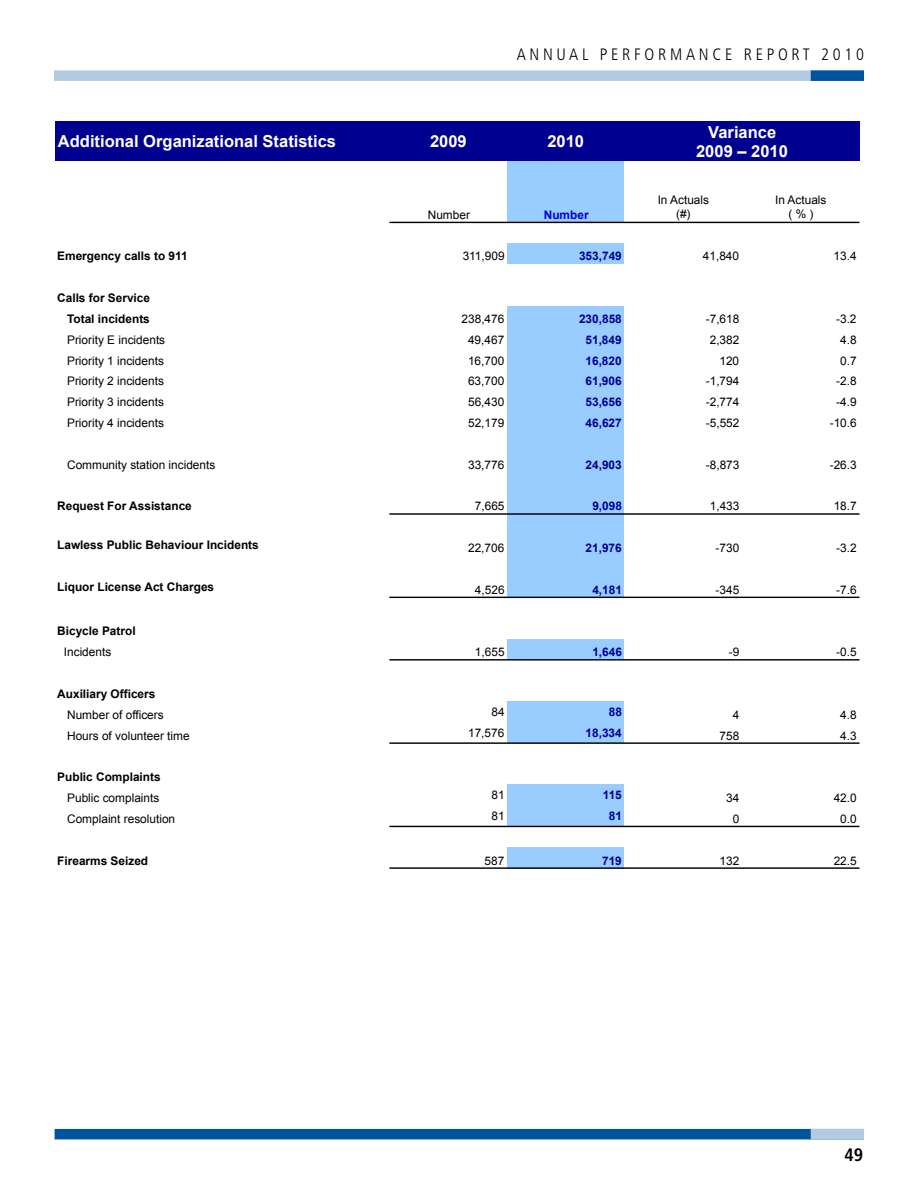
<style>
.page{position:relative;width:918px;height:1188px;background:#fff}
.page>*{position:absolute;margin:0;border:0;box-sizing:border-box;transform-origin:0 0}
.t1{font:700 condensed 18px "Frutiger";color:#000}
.t2{font:700 16.5px/19.4px "Arial";color:#fff;text-align:center}
.t3{font:300 condensed 16.5px "Frutiger";letter-spacing:.225em;color:#000}
.t4{font:11.85px/14.7px "Arial";color:#000;text-align:center}
.t5{font:700 11.85px/20.9px "Arial";color:#000;text-align:right}
.t6{font:700 11.85px "Arial";color:#000090}
.t7{font:700 11.85px "Arial";color:#0000d4}
</style>
<div class="page">
<div style="left:54px;top:70px;width:810px;height:11px;background:#b3cbe2"></div>
<div style="left:811px;top:70px;width:53px;height:11px;background:#00539f"></div>
<div style="left:55px;top:1129px;width:809px;height:10px;background:#00539f"></div>
<div style="left:811px;top:1129px;width:53px;height:10px;background:#b3cbe2"></div>
<div style="left:55px;top:121px;width:805px;height:41px;background:#000090"></div>
<div style="left:55px;top:161px;width:452px;height:62px;background:#fff"></div>
<div style="left:507px;top:161px;width:118px;height:62px;background:#9cf"></div>
<div style="left:624px;top:161px;width:236px;height:62px;background:#fff"></div>
<div style="left:507px;top:243px;width:118px;height:21px;background:#9cf"></div>
<div style="left:624px;top:243px;width:236px;height:21px;background:#fff"></div>
<div style="left:507px;top:306px;width:118px;height:292px;background:#9cf"></div>
<div style="left:624px;top:306px;width:236px;height:292px;background:#fff"></div>
<div style="left:507px;top:639px;width:118px;height:21px;background:#9cf"></div>
<div style="left:624px;top:639px;width:236px;height:21px;background:#fff"></div>
<div style="left:507px;top:701px;width:118px;height:42px;background:#9cf"></div>
<div style="left:624px;top:701px;width:236px;height:42px;background:#fff"></div>
<div style="left:507px;top:785px;width:118px;height:42px;background:#9cf"></div>
<div style="left:624px;top:785px;width:236px;height:42px;background:#fff"></div>
<div style="left:507px;top:847px;width:118px;height:21px;background:#9cf"></div>
<div style="left:624px;top:847px;width:236px;height:21px;background:#fff"></div>
<hr style="left:389px;top:222px;width:471px;height:1px;background:#000">
<hr style="left:389px;top:513px;width:471px;height:2px;background:#000">
<hr style="left:389px;top:597px;width:471px;height:1px;background:#000">
<hr style="left:389px;top:659px;width:471px;height:2px;background:#000">
<hr style="left:389px;top:742px;width:471px;height:2px;background:#000">
<hr style="left:389px;top:826px;width:471px;height:1px;background:#000">
<hr style="left:389px;top:867px;width:471px;height:2px;background:#000">
<h2 class="t3" style="left:517px;top:45px;width:349px">ANNUAL PERFORMANCE REPORT 2010</h2>
<h2 class="t2" style="left:58px;top:132px;width:280px">Additional Organizational Statistics</h2>
<h2 class="t2" style="left:430px;top:132px;width:38px">2009</h2>
<h2 class="t2" style="left:547px;top:132px;width:38px">2010</h2>
<p class="t4" style="left:428px;top:207px;width:44px">Number</p>
<p class="t7" style="left:544px;top:207px;width:46px">Number</p>
<h2 class="t2" style="left:696px;top:123px;width:93px">Variance<br>2009 – 2010</h2>
<p class="t4" style="left:658px;top:192px;width:53px">In Actuals (#)</p>
<p class="t4" style="left:775px;top:192px;width:53px">In Actuals ( % )</p>
<p class="t5" style="left:57px;top:246px;width:132px">Emergency calls to 911</p>
<p class="t4" style="left:463px;top:249px;width:43px">311,909</p>
<p class="t6" style="left:579px;top:249px;width:44px">353,749</p>
<p class="t4" style="left:703px;top:249px;width:38px">41,840</p>
<p class="t4" style="left:834px;top:249px;width:25px">13.4</p>
<p class="t5" style="left:57px;top:288px;width:94px">Calls for Service<br>Total incidents</p>
<p class="t4" style="left:462px;top:312px;width:44px">238,476</p>
<p class="t6" style="left:579px;top:311px;width:44px">230,858</p>
<p class="t4" style="left:706px;top:312px;width:35px">-7,618</p>
<p class="t4" style="left:836px;top:312px;width:22px">-3.2</p>
<p class="t4" style="left:67px;top:332px;width:100px">Priority E incidents</p>
<p class="t4" style="left:468px;top:332px;width:38px">49,467</p>
<p class="t6" style="left:586px;top:332px;width:38px">51,849</p>
<p class="t4" style="left:710px;top:332px;width:31px">2,382</p>
<p class="t4" style="left:840px;top:332px;width:18px">4.8</p>
<p class="t4" style="left:67px;top:353px;width:98px">Priority 1 incidents</p>
<p class="t4" style="left:468px;top:353px;width:38px">16,700</p>
<p class="t6" style="left:586px;top:353px;width:38px">16,820</p>
<p class="t4" style="left:719px;top:353px;width:21px">120</p>
<p class="t4" style="left:840px;top:353px;width:18px">0.7</p>
<p class="t4" style="left:67px;top:374px;width:98px">Priority 2 incidents</p>
<p class="t4" style="left:468px;top:374px;width:38px">63,700</p>
<p class="t6" style="left:586px;top:374px;width:38px">61,906</p>
<p class="t4" style="left:706px;top:374px;width:35px">-1,794</p>
<p class="t4" style="left:836px;top:374px;width:22px">-2.8</p>
<p class="t4" style="left:67px;top:395px;width:98px">Priority 3 incidents</p>
<p class="t4" style="left:468px;top:395px;width:38px">56,430</p>
<p class="t6" style="left:586px;top:394px;width:38px">53,656</p>
<p class="t4" style="left:706px;top:395px;width:35px">-2,774</p>
<p class="t4" style="left:836px;top:395px;width:22px">-4.9</p>
<p class="t4" style="left:67px;top:416px;width:98px">Priority 4 incidents</p>
<p class="t4" style="left:468px;top:416px;width:38px">52,179</p>
<p class="t6" style="left:586px;top:415px;width:38px">46,627</p>
<p class="t4" style="left:706px;top:416px;width:35px">-5,552</p>
<p class="t4" style="left:830px;top:416px;width:29px">-10.6</p>
<p class="t4" style="left:67px;top:457px;width:150px">Community station incidents</p>
<p class="t4" style="left:468px;top:457px;width:38px">33,776</p>
<p class="t6" style="left:586px;top:457px;width:38px">24,903</p>
<p class="t4" style="left:706px;top:457px;width:35px">-8,873</p>
<p class="t4" style="left:830px;top:457px;width:29px">-26.3</p>
<p class="t5" style="left:57px;top:496px;width:136px">Request For Assistance</p>
<p class="t4" style="left:475px;top:499px;width:31px">7,665</p>
<p class="t6" style="left:592px;top:498px;width:31px">9,098</p>
<p class="t4" style="left:710px;top:499px;width:31px">1,433</p>
<p class="t4" style="left:834px;top:499px;width:25px">18.7</p>
<p class="t5" style="left:57px;top:535px;width:203px">Lawless Public Behaviour Incidents</p>
<p class="t4" style="left:468px;top:541px;width:38px">22,706</p>
<p class="t6" style="left:586px;top:540px;width:38px">21,976</p>
<p class="t4" style="left:716px;top:541px;width:25px">-730</p>
<p class="t4" style="left:836px;top:541px;width:22px">-3.2</p>
<p class="t5" style="left:57px;top:577px;width:158px">Liquor License Act Charges</p>
<p class="t4" style="left:475px;top:582px;width:31px">4,526</p>
<p class="t6" style="left:592px;top:582px;width:31px">4,181</p>
<p class="t4" style="left:716px;top:582px;width:25px">-345</p>
<p class="t4" style="left:836px;top:582px;width:22px">-7.6</p>
<p class="t5" style="left:57px;top:621px;width:80px">Bicycle Patrol</p>
<p class="t4" style="left:64px;top:645px;width:49px">Incidents</p>
<p class="t4" style="left:475px;top:645px;width:31px">1,655</p>
<p class="t6" style="left:592px;top:644px;width:31px">1,646</p>
<p class="t4" style="left:729px;top:645px;width:12px">-9</p>
<p class="t4" style="left:836px;top:645px;width:22px">-0.5</p>
<p class="t5" style="left:57px;top:684px;width:100px">Auxiliary Officers</p>
<p class="t4" style="left:67px;top:707px;width:98px">Number of officers</p>
<p class="t4" style="left:491px;top:704px;width:15px">84</p>
<p class="t6" style="left:609px;top:704px;width:15px">88</p>
<p class="t4" style="left:733px;top:707px;width:8px">4</p>
<p class="t4" style="left:840px;top:707px;width:18px">4.8</p>
<p class="t4" style="left:67px;top:728px;width:124px">Hours of volunteer time</p>
<p class="t4" style="left:468px;top:725px;width:38px">17,576</p>
<p class="t6" style="left:586px;top:725px;width:38px">18,334</p>
<p class="t4" style="left:720px;top:728px;width:21px">758</p>
<p class="t4" style="left:840px;top:728px;width:18px">4.3</p>
<p class="t5" style="left:57px;top:767px;width:105px">Public Complaints</p>
<p class="t4" style="left:67px;top:791px;width:94px">Public complaints</p>
<p class="t4" style="left:491px;top:788px;width:15px">81</p>
<p class="t6" style="left:603px;top:787px;width:21px">115</p>
<p class="t4" style="left:726px;top:791px;width:15px">34</p>
<p class="t4" style="left:834px;top:791px;width:25px">42.0</p>
<p class="t4" style="left:67px;top:812px;width:110px">Complaint resolution</p>
<p class="t4" style="left:491px;top:809px;width:15px">81</p>
<p class="t6" style="left:609px;top:808px;width:15px">81</p>
<p class="t4" style="left:733px;top:812px;width:8px">0</p>
<p class="t4" style="left:840px;top:812px;width:18px">0.0</p>
<p class="t5" style="left:57px;top:850px;width:92px">Firearms Seized</p>
<p class="t4" style="left:485px;top:853px;width:21px">587</p>
<p class="t6" style="left:602px;top:853px;width:21px">719</p>
<p class="t4" style="left:720px;top:853px;width:21px">132</p>
<p class="t4" style="left:834px;top:853px;width:25px">22.5</p>
<h1 class="t1" style="left:844px;top:1144px;width:20px">49</h1>
</div>
